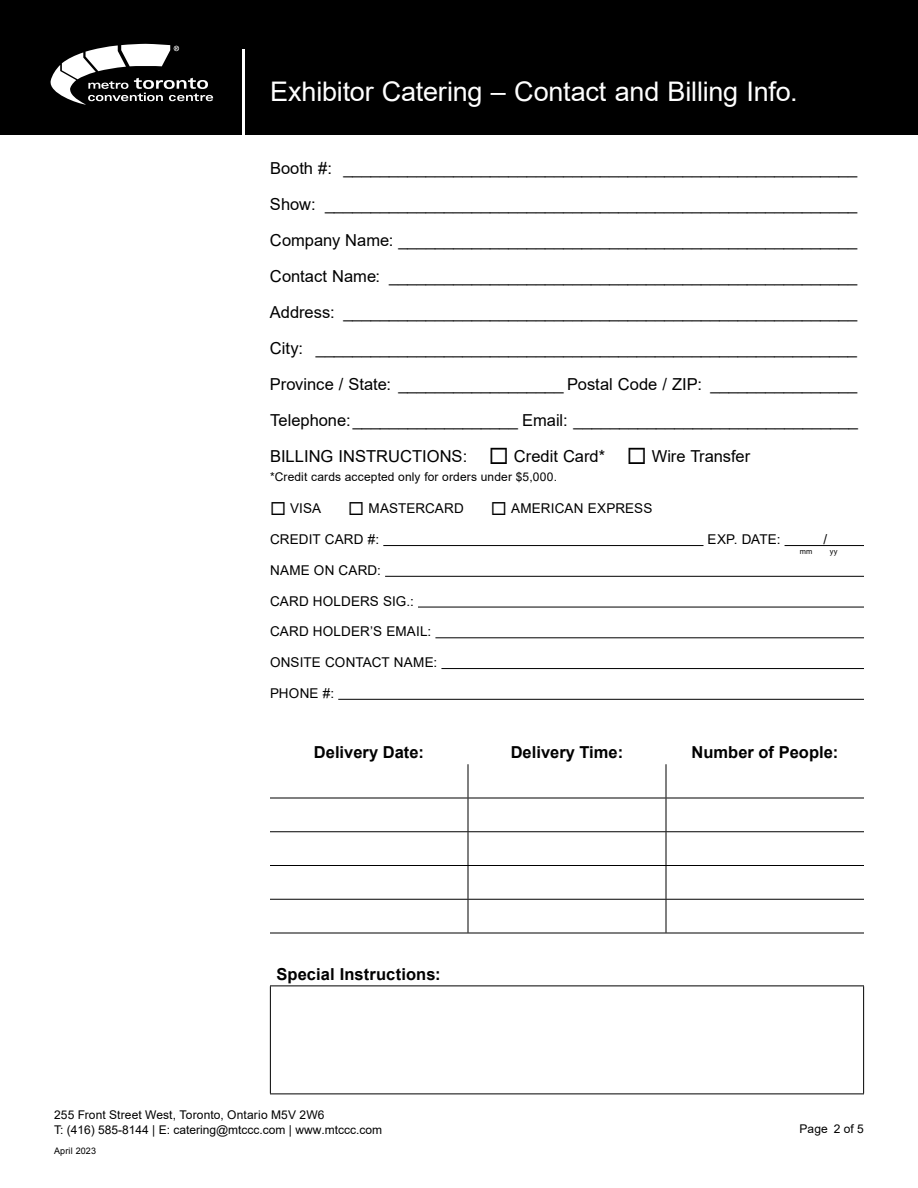
<style>
.page{position:relative;width:918px;height:1188px;background:#fff}
.page>*{position:absolute;margin:0;border:0;box-sizing:border-box;transform-origin:0 0}
.t1{font:27px "Arial";letter-spacing:-.01em;color:#fff}
.t2{font:16.5px/36px "Arial";color:#000;text-align:justify}
.t3{font:700 16.5px "Arial";color:#000}
.t4{font:13.5px "Arial";letter-spacing:.01em;color:#000}
.t5{font:12px/15px "Arial";letter-spacing:.01em;color:#000}
.t6{font:9px "Arial";letter-spacing:.025em;color:#000}
.t7{font:7.5px "Arial";color:#000}
</style>
<div class="page">
<div style="left:0;top:0;width:918px;height:135px;background:#000"></div>
<svg style="left:50px;top:44px;width:163px;height:61px"></svg>
<hr style="left:242px;top:49px;width:2px;height:86px;background:#fff">
<hr style="left:270px;top:798px;width:198px;height:1px;background:#000">
<hr style="left:468px;top:798px;width:198px;height:1px;background:#000">
<hr style="left:666px;top:798px;width:198px;height:1px;background:#000">
<hr style="left:270px;top:831px;width:198px;height:1px;background:#000">
<hr style="left:468px;top:831px;width:198px;height:1px;background:#000">
<hr style="left:666px;top:831px;width:198px;height:1px;background:#000">
<hr style="left:270px;top:865px;width:198px;height:1px;background:#000">
<hr style="left:468px;top:865px;width:198px;height:1px;background:#000">
<hr style="left:666px;top:865px;width:198px;height:1px;background:#000">
<hr style="left:270px;top:899px;width:198px;height:1px;background:#000">
<hr style="left:468px;top:899px;width:198px;height:1px;background:#000">
<hr style="left:666px;top:899px;width:198px;height:1px;background:#000">
<hr style="left:468px;top:764px;width:1px;height:34px;background:#000">
<hr style="left:468px;top:798px;width:1px;height:33px;background:#000">
<hr style="left:468px;top:832px;width:1px;height:33px;background:#000">
<hr style="left:468px;top:866px;width:1px;height:33px;background:#000">
<hr style="left:468px;top:900px;width:1px;height:33px;background:#000">
<hr style="left:666px;top:764px;width:1px;height:34px;background:#000">
<hr style="left:666px;top:798px;width:1px;height:33px;background:#000">
<hr style="left:666px;top:832px;width:1px;height:33px;background:#000">
<hr style="left:666px;top:866px;width:1px;height:33px;background:#000">
<hr style="left:666px;top:900px;width:1px;height:33px;background:#000">
<hr style="left:270px;top:933px;width:198px;height:1px;background:#000">
<hr style="left:468px;top:933px;width:198px;height:1px;background:#000">
<hr style="left:666px;top:933px;width:198px;height:1px;background:#000">
<hr style="left:270px;top:986px;width:594px;height:1px;background:#000">
<hr style="left:270px;top:986px;width:1px;height:108px;background:#000">
<hr style="left:863px;top:986px;width:1px;height:108px;background:#000">
<hr style="left:270px;top:1094px;width:594px;height:1px;background:#000">
<hr style="left:383px;top:545px;width:321px;height:1px;background:#000">
<hr style="left:785px;top:545px;width:79px;height:1px;background:#000">
<hr style="left:385px;top:576px;width:479px;height:1px;background:#000">
<hr style="left:418px;top:607px;width:446px;height:1px;background:#000">
<hr style="left:435px;top:637px;width:429px;height:1px;background:#000">
<hr style="left:441px;top:668px;width:423px;height:1px;background:#000">
<hr style="left:338px;top:699px;width:526px;height:1px;background:#000">
<h1 class="t1" style="left:270px;top:73px;width:529px">Exhibitor Catering – Contact and Billing Info.</h1>
<p class="t2" style="left:270px;top:150px;width:590px">Booth #: ________________________________________________________ Show: __________________________________________________________ Company Name: __________________________________________________ Contact Name: ___________________________________________________ Address: ________________________________________________________ City: ___________________________________________________________ Province / State: __________________ Postal Code / ZIP: ________________ Telephone:__________________ Email: _______________________________ BILLING INSTRUCTIONS: ◻ Credit Card* ◻ Wire Transfer</p>
<p class="t5" style="left:270px;top:469px;width:289px">*Credit cards accepted only for orders under $5,000.</p>
<p class="t4" style="left:270px;top:499px;width:53px">◻ VISA</p>
<p class="t4" style="left:348px;top:499px;width:117px">◻ MASTERCARD</p>
<p class="t4" style="left:491px;top:499px;width:163px">◻ AMERICAN EXPRESS</p>
<p class="t4" style="left:270px;top:530px;width:111px">CREDIT CARD #:</p>
<p class="t4" style="left:708px;top:530px;width:74px">EXP. DATE:</p>
<p class="t4" style="left:823px;top:530px;width:5px">/</p>
<p class="t4" style="left:270px;top:561px;width:112px">NAME ON CARD:</p>
<p class="t4" style="left:270px;top:592px;width:145px">CARD HOLDERS SIG.:</p>
<p class="t4" style="left:270px;top:622px;width:163px">CARD HOLDER’S EMAIL:</p>
<p class="t4" style="left:270px;top:653px;width:169px">ONSITE CONTACT NAME:</p>
<p class="t4" style="left:270px;top:684px;width:66px">PHONE #:</p>
<p class="t7" style="left:800px;top:546px;width:14px">mm</p>
<p class="t7" style="left:830px;top:546px;width:9px">yy</p>
<p class="t3" style="left:314px;top:741px;width:112px">Delivery Date:</p>
<p class="t3" style="left:511px;top:741px;width:114px">Delivery Time:</p>
<p class="t3" style="left:692px;top:741px;width:148px">Number of People:</p>
<p class="t3" style="left:276px;top:962px;width:166px">Special Instructions:</p>
<p class="t5" style="left:54px;top:1107px;width:330px">255 Front Street West, Toronto, Ontario M5V 2W6<br>T: (416) 585-8144 | E: catering@mtccc.com | www.mtccc.com</p>
<p class="t6" style="left:54px;top:1145px;width:44px">April 2023</p>
<p class="t5" style="left:800px;top:1122px;width:66px">Page 2 of 5</p>
</div>
